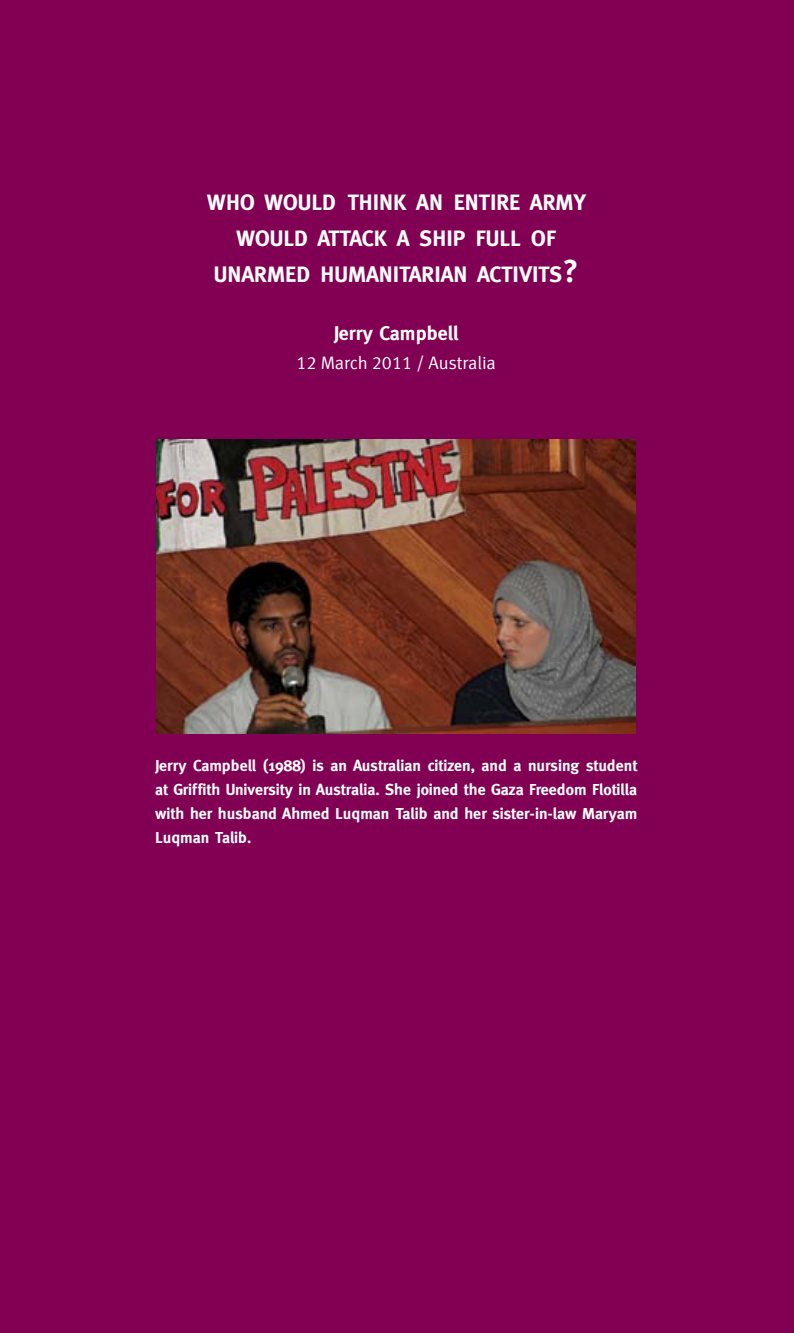
<style>
.page{position:relative;width:794px;height:1333px;background:#fff}
.page>*{position:absolute;margin:0;border:0;box-sizing:border-box;transform-origin:0 0}
.t1{font:22.4px/36px "Meta Bold Z";color:#fff;text-align:center}
.t2{font:20px "Meta Bold Z";color:#fff}
.t3{font:18px "Meta Regular Z";color:#fff}
.t4{font:16px/24px "Meta Bold Z";color:#fff;text-align:justify}
.s1{font-size:32px}
</style>
<div class="page">
<div style="left:0;top:0;width:794px;height:1332px;background:#820053"></div>
<img style="left:157px;top:439px;width:478px;height:294px">
<p class="t1" style="left:207px;top:184px;width:380px">WHO WOULD THINK AN ENTIRE ARMY<br>WOULD ATTACK A SHIP FULL OF<br>UNARMED HUMANITARIAN ACTIVITS<span class="s1">?</span></p>
<p class="t2" style="left:334px;top:321px;width:126px">Jerry Campbell</p>
<p class="t3" style="left:296px;top:352px;width:201px">12 March 2011 / Australia</p>
<p class="t4" style="left:155px;top:753px;width:483px">Jerry Campbell (1988) is an Australian citizen, and a nursing student at Griffith University in Australia. She joined the Gaza Freedom Flotilla with her husband Ahmed Luqman Talib and her sister-in-law Maryam Luqman Talib.</p>
</div>
